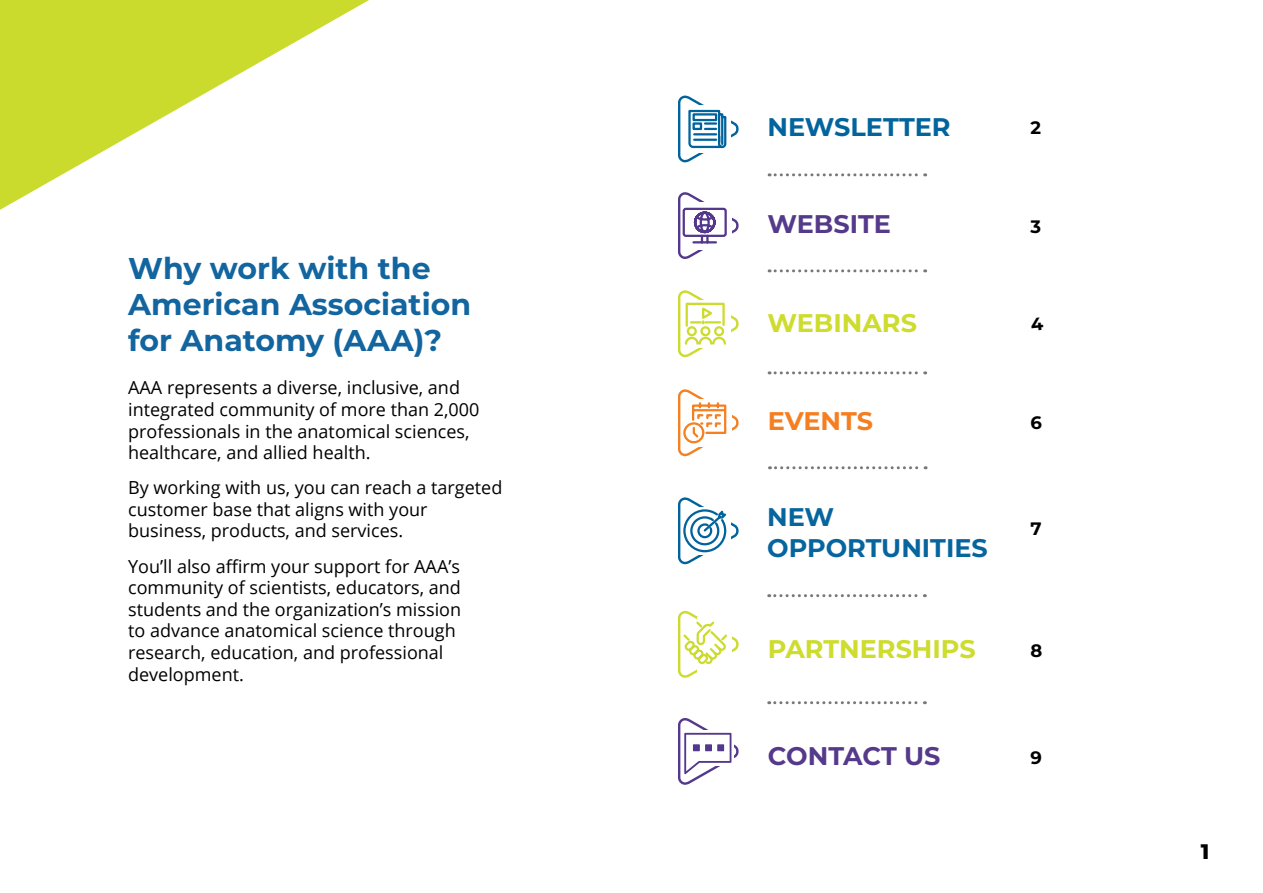
<style>
.page{position:relative;width:1263px;height:893px;background:#fff}
.page>*{position:absolute;margin:0;border:0;box-sizing:border-box;transform-origin:0 0}
.t1{font:700 30px/36px "Montserrat";color:#12659f}
.t2{font:700 25.5px "Montserrat";color:#cddc2d}
.t3{font:700 25.5px/30.6px "Montserrat";color:#07659e}
.t4{font:700 25.5px "Montserrat";color:#02649d}
.t5{font:700 25.5px "Montserrat";letter-spacing:-.005em;color:#55398a}
.t6{font:700 25.5px "Montserrat";color:#553a8b}
.t7{font:700 25.5px "Montserrat";letter-spacing:-.005em;color:#f57e20}
.t8{font:800 21px "Montserrat";color:#000}
.t9{font:18px/21.6px "Open Sans";color:#000}
.t10{font:700 18px "Montserrat";color:#000}
</style>
<div class="page">
<svg style="left:0;top:0;width:688px;height:210px"></svg>
<svg style="left:769px;top:173px;width:157px;height:3px"></svg>
<svg style="left:769px;top:269px;width:157px;height:3px"></svg>
<svg style="left:769px;top:371px;width:157px;height:3px"></svg>
<svg style="left:769px;top:466px;width:157px;height:3px"></svg>
<svg style="left:769px;top:594px;width:156px;height:3px"></svg>
<svg style="left:678px;top:96px;width:60px;height:66px"></svg>
<svg style="left:678px;top:192px;width:60px;height:67px"></svg>
<svg style="left:678px;top:290px;width:60px;height:67px"></svg>
<svg style="left:678px;top:389px;width:60px;height:67px"></svg>
<svg style="left:678px;top:497px;width:60px;height:67px"></svg>
<svg style="left:769px;top:701px;width:156px;height:3px"></svg>
<svg style="left:678px;top:718px;width:60px;height:67px"></svg>
<div style="left:717px;top:744px;width:7px;height:7px;background:#54388c"></div>
<div style="left:705px;top:744px;width:7px;height:7px;background:#54388c"></div>
<div style="left:693px;top:744px;width:7px;height:7px;background:#54388c"></div>
<svg style="left:678px;top:611px;width:60px;height:67px"></svg>
<h1 class="t1" style="left:128px;top:249px;width:344px">Why work with the<br>American Association for Anatomy (AAA)?</h1>
<p class="t9" style="left:128px;top:376px;width:353px">AAA represents a diverse, inclusive, and integrated community of more than 2,000 professionals in the anatomical sciences, healthcare, and allied health.</p>
<p class="t9" style="left:128px;top:476px;width:376px">By working with us, you can reach a targeted customer base that aligns with your business, products, and services.</p>
<p class="t9" style="left:128px;top:555px;width:334px">You’ll also affirm your support for AAA’s community of scientists, educators, and students and the organization’s mission to advance anatomical science through research, education, and professional development.</p>
<h2 class="t4" style="left:767px;top:109px;width:185px">NEWSLETTER</h2>
<h2 class="t6" style="left:767px;top:205px;width:125px">WEBSITE</h2>
<h2 class="t2" style="left:767px;top:304px;width:151px">WEBINARS</h2>
<h2 class="t7" style="left:768px;top:402px;width:107px">EVENTS</h2>
<h2 class="t3" style="left:767px;top:500px;width:222px">NEW<br>OPPORTUNITIES</h2>
<h2 class="t2" style="left:768px;top:630px;width:209px">PARTNERSHIPS</h2>
<p class="t10" style="left:1030px;top:115px;width:12px">2</p>
<p class="t10" style="left:1030px;top:213px;width:12px">3</p>
<p class="t10" style="left:1030px;top:410px;width:13px">6</p>
<p class="t10" style="left:1030px;top:515px;width:13px">7</p>
<p class="t10" style="left:1030px;top:637px;width:13px">8</p>
<h2 class="t5" style="left:768px;top:737px;width:174px">CONTACT US</h2>
<p class="t10" style="left:1030px;top:744px;width:13px">9</p>
<p class="t8" style="left:1201px;top:836px;width:10px">1</p>
</div>
